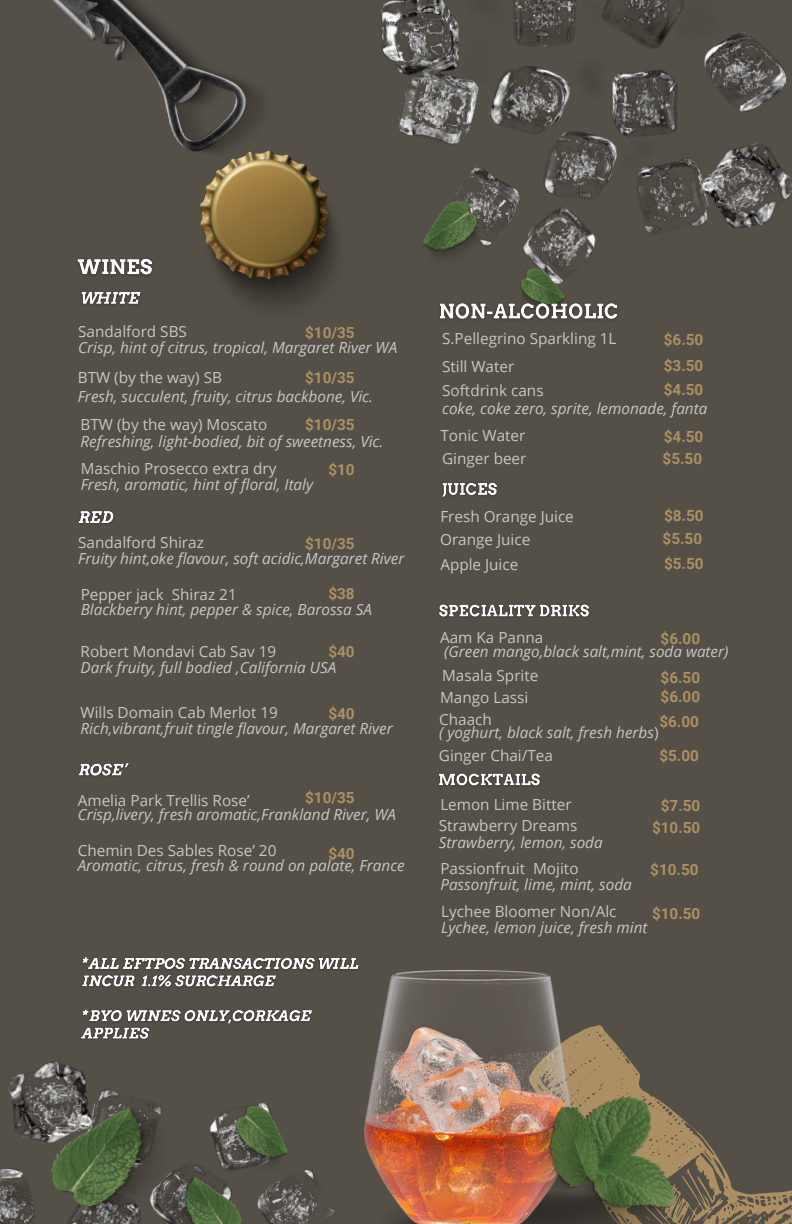
<style>
.page{position:relative;width:792px;height:1224px;background:#544f47}
.page>*{position:absolute;margin:0;border:0;box-sizing:border-box;transform-origin:0 0}
.t1{font:italic 15.3px "Open Sans";color:#c7c7c7}
.t2{font:15.3px "Open Sans";color:#c7c7c7}
.t3{font:700 15.3px "Roboto";color:#ac9063}
.s1{font-style:normal}
</style>
<div class="page">
<svg style="left:573px;top:1025px;width:219px;height:199px"></svg>
<img style="left:0;top:1062px;width:365px;height:162px">
<img style="left:52px;top:0;width:217px;height:152px">
<img style="left:380px;top:0;width:412px;height:263px">
<img style="left:39px;top:1077px;width:159px;height:147px">
<img style="left:148px;top:1159px;width:100px;height:65px">
<img style="left:213px;top:1098px;width:91px;height:90px">
<img style="left:406px;top:194px;width:90px;height:69px">
<img style="left:519px;top:263px;width:51px;height:35px">
<img style="left:77px;top:259px;width:75px;height:17px">
<img style="left:440px;top:298px;width:178px;height:22px">
<img style="left:365px;top:970px;width:208px;height:254px">
<img style="left:499px;top:1056px;width:213px;height:168px">
<img style="left:78px;top:511px;width:36px;height:13px">
<img style="left:81px;top:292px;width:60px;height:13px">
<img style="left:78px;top:763px;width:51px;height:13px">
<img style="left:439px;top:604px;width:150px;height:13px">
<img style="left:439px;top:773px;width:101px;height:14px">
<img style="left:81px;top:957px;width:278px;height:83px">
<img style="left:200px;top:151px;width:136px;height:156px">
<img style="left:442px;top:482px;width:55px;height:15px">
<p class="t2" style="left:78px;top:321px;width:110px">Sandalford SBS</p>
<h3 class="t1" style="left:78px;top:336px;width:320px">Crisp, hint of citrus, tropical, Margaret River WA</h3>
<h3 class="t3" style="left:305px;top:324px;width:51px">$10/35</h3>
<p class="t3" style="left:305px;top:368px;width:51px">$10/35</p>
<h3 class="t2" style="left:78px;top:367px;width:146px">BTW (by the way) SB</h3>
<p class="t1" style="left:78px;top:386px;width:297px">Fresh, succulent, fruity, citrus backbone, Vic.</p>
<h3 class="t3" style="left:305px;top:416px;width:51px">$10/35</h3>
<p class="t2" style="left:81px;top:414px;width:188px">BTW (by the way) Moscato</p>
<p class="t1" style="left:81px;top:431px;width:304px">Refreshing, light-bodied, bit of sweetness, Vic.</p>
<p class="t2" style="left:81px;top:458px;width:197px">Maschio Prosecco extra dry</p>
<h3 class="t1" style="left:81px;top:474px;width:234px">Fresh, aromatic, hint of floral, Italy</h3>
<h3 class="t3" style="left:328px;top:461px;width:28px">$10</h3>
<p class="t3" style="left:305px;top:534px;width:51px">$10/35</p>
<p class="t3" style="left:328px;top:585px;width:28px">$38</p>
<p class="t2" style="left:78px;top:531px;width:127px">Sandalford Shiraz</p>
<p class="t1" style="left:78px;top:548px;width:328px">Fruity hint,oke flavour, soft acidic,Margaret River</p>
<p class="t2" style="left:81px;top:583px;width:157px">Pepper jack Shiraz 21</p>
<h3 class="t1" style="left:81px;top:599px;width:293px">Blackberry hint, pepper &amp; spice, Barossa SA</h3>
<p class="t2" style="left:81px;top:640px;width:197px">Robert Mondavi Cab Sav 19</p>
<h3 class="t1" style="left:81px;top:657px;width:257px">Dark fruity, full bodied ,California USA</h3>
<p class="t2" style="left:81px;top:702px;width:199px">Wills Domain Cab Merlot 19</p>
<h3 class="t1" style="left:81px;top:717px;width:314px">Rich,vibrant,fruit tingle flavour, Margaret River</h3>
<p class="t3" style="left:328px;top:643px;width:28px">$40</p>
<h3 class="t3" style="left:328px;top:705px;width:28px">$40</h3>
<p class="t3" style="left:305px;top:789px;width:51px">$10/35</p>
<p class="t2" style="left:78px;top:790px;width:173px">Amelia Park Trellis Rose’</p>
<p class="t1" style="left:78px;top:804px;width:320px">Crisp,livery, fresh aromatic,Frankland River, WA</p>
<h3 class="t2" style="left:78px;top:840px;width:200px">Chemin Des Sables Rose’ 20</h3>
<p class="t1" style="left:78px;top:855px;width:329px">Aromatic, citrus, fresh &amp; round on palate, France</p>
<p class="t3" style="left:328px;top:845px;width:28px">$40</p>
<p class="t3" style="left:664px;top:331px;width:41px">$6.50</p>
<p class="t3" style="left:664px;top:356px;width:41px">$3.50</p>
<p class="t3" style="left:664px;top:380px;width:41px">$4.50</p>
<h3 class="t2" style="left:442px;top:328px;width:176px">S.Pellegrino Sparkling 1L</h3>
<h3 class="t2" style="left:442px;top:356px;width:74px">Still Water</h3>
<h3 class="t2" style="left:442px;top:380px;width:103px">Softdrink cans</h3>
<p class="t1" style="left:442px;top:398px;width:267px">coke, coke zero, sprite, lemonade, fanta</p>
<p class="t2" style="left:442px;top:448px;width:86px">Ginger beer</p>
<p class="t2" style="left:440px;top:425px;width:87px">Tonic Water</p>
<h3 class="t3" style="left:664px;top:428px;width:41px">$4.50</h3>
<h3 class="t3" style="left:663px;top:450px;width:41px">$5.50</h3>
<p class="t2" style="left:440px;top:506px;width:135px">Fresh Orange Juice</p>
<p class="t3" style="left:664px;top:507px;width:41px">$8.50</p>
<h3 class="t2" style="left:440px;top:529px;width:92px">Orange Juice</h3>
<p class="t3" style="left:663px;top:530px;width:41px">$5.50</p>
<p class="t2" style="left:440px;top:554px;width:80px">Apple Juice</p>
<p class="t3" style="left:664px;top:555px;width:41px">$5.50</p>
<p class="t3" style="left:661px;top:630px;width:41px">$6.00</p>
<h3 class="t3" style="left:661px;top:669px;width:41px">$6.50</h3>
<p class="t3" style="left:661px;top:688px;width:41px">$6.00</p>
<h3 class="t3" style="left:659px;top:712px;width:41px">$6.00</h3>
<h3 class="t2" style="left:440px;top:627px;width:105px">Aam Ka Panna</h3>
<p class="t1" style="left:444px;top:640px;width:286px">(Green mango,black salt,mint, soda water)</p>
<p class="t2" style="left:442px;top:665px;width:98px">Masala Sprite</p>
<h3 class="t2" style="left:440px;top:687px;width:90px">Mango Lassi</h3>
<p class="t2" style="left:439px;top:709px;width:54px">Chaach</p>
<h3 class="t1" style="left:439px;top:722px;width:221px">( yoghurt, black salt, fresh herbs<span class="s1">)</span></h3>
<p class="t2" style="left:439px;top:745px;width:116px">Ginger Chai/Tea</p>
<p class="t3" style="left:659px;top:747px;width:41px">$5.00</p>
<h3 class="t2" style="left:440px;top:794px;width:133px">Lemon Lime Bitter</h3>
<p class="t3" style="left:661px;top:797px;width:41px">$7.50</p>
<p class="t2" style="left:439px;top:815px;width:140px">Strawberry Dreams</p>
<p class="t1" style="left:439px;top:831px;width:165px">Strawberry, lemon, soda</p>
<h3 class="t2" style="left:440px;top:858px;width:140px">Passionfruit Mojito</h3>
<p class="t1" style="left:440px;top:874px;width:193px">Passonfruit, lime, mint, soda</p>
<p class="t2" style="left:441px;top:901px;width:177px">Lychee Bloomer Non/Alc</p>
<h3 class="t1" style="left:441px;top:917px;width:208px">Lychee, lemon juice, fresh mint</h3>
<p class="t3" style="left:652px;top:818px;width:50px">$10.50</p>
<p class="t3" style="left:650px;top:861px;width:50px">$10.50</p>
<p class="t3" style="left:652px;top:905px;width:50px">$10.50</p>
</div>
